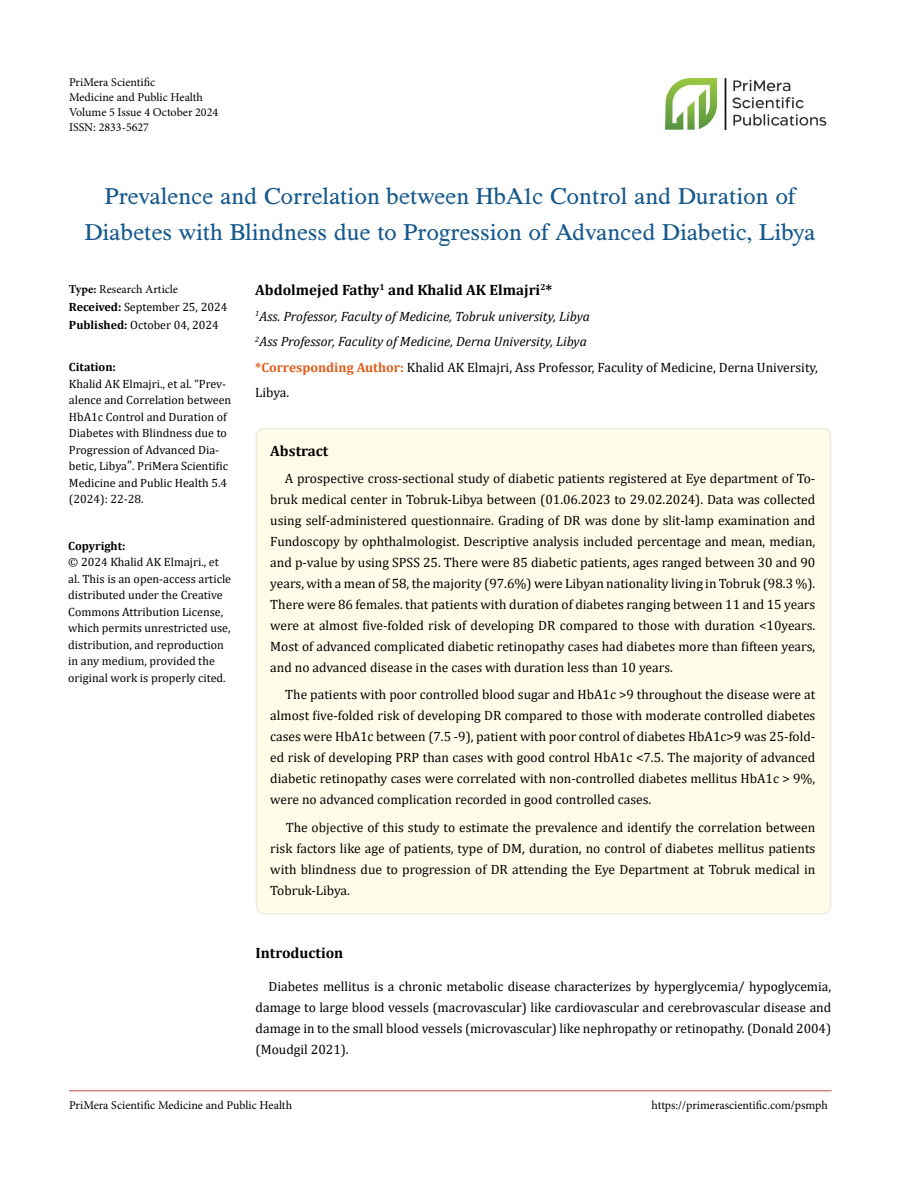
<style>
.page{position:relative;width:900px;height:1188px;background:#fff}
.page>*{position:absolute;margin:0;border:0;box-sizing:border-box;transform-origin:0 0}
.t1{font:24px/36px "Tribun ADF Std";color:#15588c;text-align:center}
.t2{font:700 15px "Cambria";color:#000}
.t3{font:13.5px/21px "Cambria";color:#000;text-align:justify}
.t4{font:italic 13.5px/25.5px "Cambria";color:#000}
.t5{font:12px/16.5px "Cambria";color:#000}
.t6{font:12px/15px "Minion Pro";color:#000}
.t7{font:700 12px "Cambria";color:#000}
.s1{font-weight:700}
.s2{font-size:13.5px}
.s3{font-weight:700;font-style:normal;color:#e05d1a}
.s4{font-style:normal}
</style>
<div class="page">
<hr style="left:69px;top:1091px;width:763px;height:1px;background:#c0504d">
<img style="left:665px;top:78px;width:162px;height:52px">
<div style="left:256px;top:429px;width:575px;height:485px;background:#fffde9;border-radius:8px"></div>
<div style="left:256px;top:428px;width:575px;height:487px;border:2px solid #eeece1;border-radius:8px"></div>
<p class="t6" style="left:69px;top:75px;width:151px">PriMera Scientific<br>Medicine and Public Health<br>Volume 5 Issue 4 October 2024<br>ISSN: 2833-5627</p>
<h1 class="t1" style="left:85px;top:178px;width:732px">Prevalence and Correlation between HbA1c Control and Duration of<br>Diabetes with Blindness due to Progression of Advanced Diabetic, Libya</h1>
<p class="t6" style="left:69px;top:282px;width:111px"><span class="s1">Type:</span> Research Article</p>
<p class="t5" style="left:69px;top:298px;width:160px;line-height:18px"><span class="s1">Received:</span> September 25, 2024<br><span class="s1">Published:</span> October 04, 2024</p>
<p class="t7" style="left:69px;top:359px;width:49px">Citation:</p>
<p class="t5" style="left:69px;top:375px;width:164px">Khalid AK Elmajri., et al. “Prev&shy;alence and Correlation between<br>HbA1c Control and Duration of<br>Diabetes with Blindness due to<br>Progression of Advanced Dia&shy;betic, Libya<span class="s2">”</span>. PriMera Scientific<br>Medicine and Public Health 5.4 (2024): 22-28.</p>
<p class="t7" style="left:68px;top:537px;width:59px">Copyright:</p>
<p class="t5" style="left:68px;top:554px;width:164px">© 2024 Khalid AK Elmajri., et al. This is an open-access article distributed under the Creative<br>Commons Attribution License, which permits unrestricted use, distribution, and reproduction in any medium, provided the original work is properly cited.</p>
<p class="t2" style="left:255px;top:280px;width:299px">Abdolmejed Fathy<sup>1</sup> and Khalid AK Elmajri<sup>2</sup>*</p>
<p class="t4" style="left:255px;top:303px;width:564px"><sup>1</sup>Ass. Professor, Faculty of Medicine, Tobruk university, Libya<br><sup>2</sup>Ass Professor, Faculity of Medicine, Derna University, Libya<br><span class="s3">*Corresponding Author:</span> <span class="s4">Khalid AK Elmajri, Ass Professor, Faculity of Medicine, Derna University, Libya.</span></p>
<p class="t2" style="left:270px;top:440px;width:60px">Abstract</p>
<p class="t3" style="left:270px;top:468px;width:547px;text-indent:15px">A prospective cross-sectional study of diabetic patients registered at Eye department of To&shy;bruk medical center in Tobruk-Libya between (01.06.2023 to 29.02.2024). Data was collected using self-administered questionnaire. Grading of DR was done by slit-lamp examination and Fundoscopy by ophthalmologist. Descriptive analysis included percentage and mean, median, and p-value by using SPSS 25. There were 85 diabetic patients, ages ranged between 30 and 90 years, with a mean of 58, the majority (97.6%) were Libyan nationality living in Tobruk (98.3 %).<br>There were 86 females. that patients with duration of diabetes ranging between 11 and 15 years were at almost five-folded risk of developing DR compared to those with duration &lt;10years.<br>Most of advanced complicated diabetic retinopathy cases had diabetes more than fifteen years, and no advanced disease in the cases with duration less than 10 years.</p>
<p class="t3" style="left:270px;top:684px;width:547px;text-indent:15px">The patients with poor controlled blood sugar and HbA1c &gt;9 throughout the disease were at almost five-folded risk of developing DR compared to those with moderate controlled diabetes cases were HbA1c between (7.5 -9), patient with poor control of diabetes HbA1c&gt;9 was 25-fold&shy;ed risk of developing PRP than cases with good control HbA1c &lt;7.5. The majority of advanced diabetic retinopathy cases were correlated with non-controlled diabetes mellitus HbA1c &gt; 9%, were no advanced complication recorded in good controlled cases.</p>
<p class="t3" style="left:270px;top:817px;width:547px;text-indent:15px">The objective of this study to estimate the prevalence and identify the correlation between risk factors like age of patients, type of DM, duration, no control of diabetes mellitus patients with blindness due to progression of DR attending the Eye Department at Tobruk medical in Tobruk-Libya.</p>
<p class="t2" style="left:256px;top:942px;width:89px">Introduction</p>
<p class="t3" style="left:256px;top:976px;width:577px;text-indent:13px">Diabetes mellitus is a chronic metabolic disease characterizes by hyperglycemia/ hypoglycemia, damage to large blood vessels (macrovascular) like cardiovascular and cerebrovascular disease and damage in to the small blood vessels (microvascular) like nephropathy or retinopathy. (Donald 2004) (Moudgil 2021).</p>
<p class="t6" style="left:69px;top:1097px;width:225px">PriMera Scientific Medicine and Public Health</p>
<p class="t6" style="left:652px;top:1097px;width:178px">https://primerascientific.com/psmph</p>
</div>
